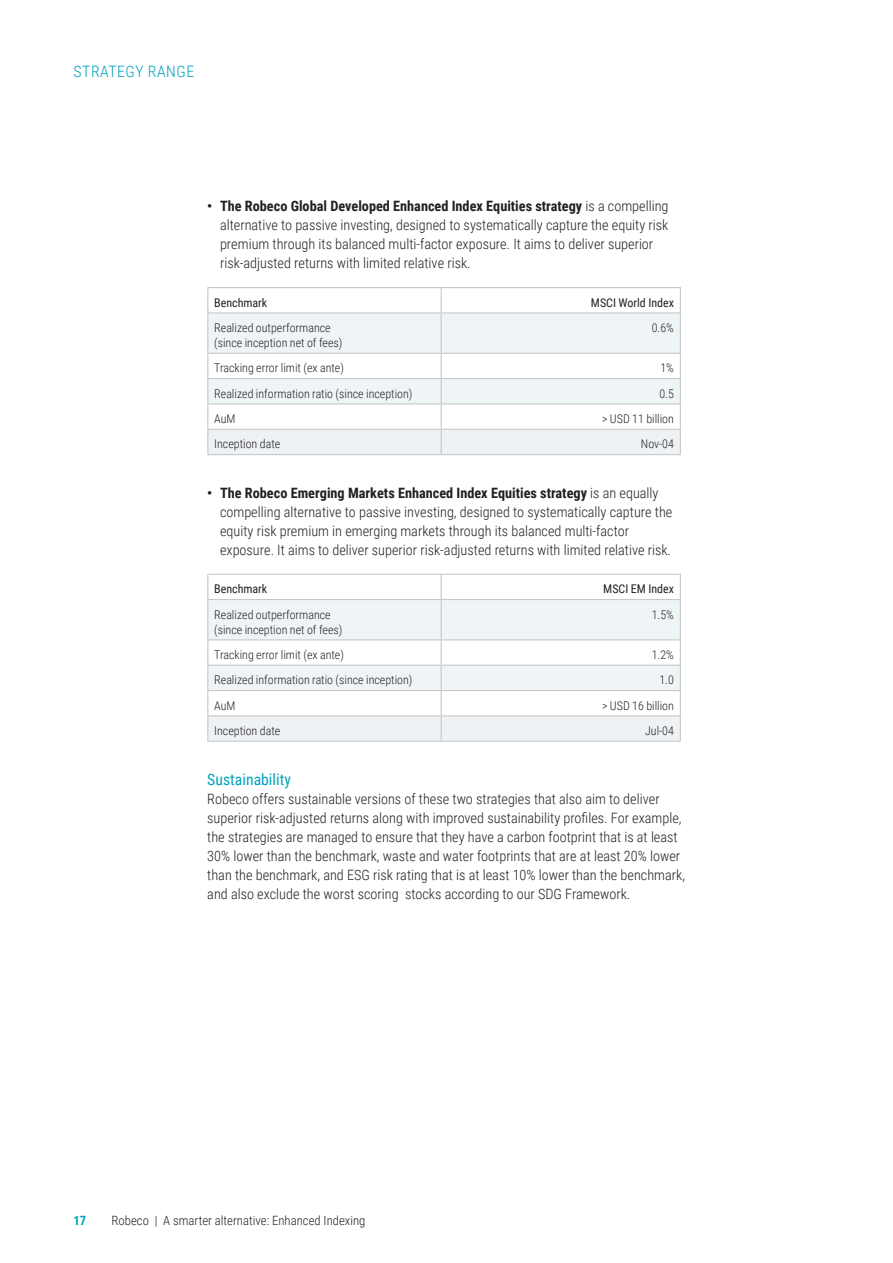
<style>
.page{position:relative;width:893px;height:1263px;background:#fff}
.page>*{position:absolute;margin:0;border:0;box-sizing:border-box;transform-origin:0 0}
.Paragraafkop{font:15.75px "Roboto Condensed";color:#00a2bd}
.Inleidende_tekst{font:300 15.75px "Roboto Condensed";letter-spacing:.035em;color:#00a2bd}
.Leestekst{font:300 14.25px/19.2px "Roboto Condensed";color:#231f20}
.t1{font:300 12.75px "Roboto Condensed";color:#231f20}
.t2{font:700 12.75px "Roboto Condensed";color:#00a2bd}
.Table_text_light{font:300 12px/15px "Roboto Condensed";color:#231f20}
.Table_text_light-2{font:12px "Roboto Condensed";color:#231f20}
.s1{font-weight:700}
</style>
<div class="page">
<hr style="left:207px;top:287px;width:234px;height:1px;background:#c7c8ca">
<hr style="left:441px;top:287px;width:240px;height:1px;background:#c7c8ca">
<svg style="left:207px;top:288px;width:474px;height:167px"></svg>
<hr style="left:207px;top:574px;width:234px;height:1px;background:#c7c8ca">
<hr style="left:441px;top:574px;width:240px;height:1px;background:#c7c8ca">
<hr style="left:207px;top:741px;width:234px;height:1px;background:#c7c8ca">
<hr style="left:441px;top:741px;width:240px;height:1px;background:#c7c8ca">
<svg style="left:207px;top:575px;width:474px;height:166px"></svg>
<p class="Inleidende_tekst" style="left:74px;top:60px;width:122px">STRATEGY RANGE</p>
<p class="Leestekst" style="left:220px;top:195px;width:450px;text-indent:-13px"><span class="s1">• The Robeco Global Developed Enhanced Index Equities strategy</span> is a compelling alternative to passive investing, designed to systematically capture the equity risk premium through its balanced multi-factor exposure. It aims to deliver superior risk-adjusted returns with limited relative risk.</p>
<p class="Table_text_light-2" style="left:214px;top:294px;width:55px">Benchmark</p>
<p class="Table_text_light-2" style="left:591px;top:294px;width:84px">MSCI World Index</p>
<p class="Table_text_light" style="left:214px;top:320px;width:130px">Realized outperformance (since inception net of fees)</p>
<p class="Table_text_light" style="left:652px;top:320px;width:24px">0.6%</p>
<p class="Table_text_light" style="left:214px;top:360px;width:131px">Tracking error limit (ex ante)</p>
<p class="Table_text_light" style="left:660px;top:360px;width:15px">1%</p>
<p class="Table_text_light" style="left:214px;top:385px;width:200px">Realized information ratio (since inception)</p>
<p class="Table_text_light" style="left:659px;top:385px;width:16px">0.5</p>
<p class="Table_text_light" style="left:214px;top:411px;width:23px">AuM</p>
<p class="Table_text_light" style="left:602px;top:411px;width:73px">&gt; USD 11 billion</p>
<p class="Table_text_light" style="left:214px;top:436px;width:68px">Inception date</p>
<p class="Table_text_light" style="left:641px;top:436px;width:35px">Nov-04</p>
<p class="Leestekst" style="left:220px;top:482px;width:454px;text-indent:-13px"><span class="s1">• The Robeco Emerging Markets Enhanced Index Equities strategy</span> is an equally compelling alternative to passive investing, designed to systematically capture the equity risk premium in emerging markets through its balanced multi-factor exposure. It aims to deliver superior risk-adjusted returns with limited relative risk.</p>
<p class="Table_text_light-2" style="left:214px;top:580px;width:55px">Benchmark</p>
<p class="Table_text_light-2" style="left:603px;top:580px;width:72px">MSCI EM Index</p>
<p class="Table_text_light" style="left:214px;top:606px;width:130px">Realized outperformance (since inception net of fees)</p>
<p class="Table_text_light" style="left:652px;top:606px;width:24px">1.5%</p>
<p class="Table_text_light" style="left:214px;top:647px;width:131px">Tracking error limit (ex ante)</p>
<p class="Table_text_light" style="left:652px;top:647px;width:24px">1.2%</p>
<p class="Table_text_light" style="left:214px;top:672px;width:200px">Realized information ratio (since inception)</p>
<p class="Table_text_light" style="left:659px;top:672px;width:16px">1.0</p>
<p class="Table_text_light" style="left:214px;top:697px;width:23px">AuM</p>
<p class="Table_text_light" style="left:602px;top:697px;width:73px">&gt; USD 16 billion</p>
<p class="Table_text_light" style="left:214px;top:723px;width:68px">Inception date</p>
<p class="Table_text_light" style="left:645px;top:723px;width:30px">Jul-04</p>
<p class="Paragraafkop" style="left:207px;top:768px;width:85px">Sustainability</p>
<p class="Leestekst" style="left:207px;top:788px;width:479px">Robeco offers sustainable versions of these two strategies that also aim to deliver superior risk-adjusted returns along with improved sustainability profiles. For example, the strategies are managed to ensure that they have a carbon footprint that is at least 30% lower than the benchmark, waste and water footprints that are at least 20% lower than the benchmark, and ESG risk rating that is at least 10% lower than the benchmark, and also exclude the worst scoring stocks according to our SDG Framework.</p>
<p class="t2" style="left:73px;top:1212px;width:14px">17</p>
<p class="t1" style="left:112px;top:1211px;width:255px">Robeco | A smarter alternative: Enhanced Indexing</p>
</div>
